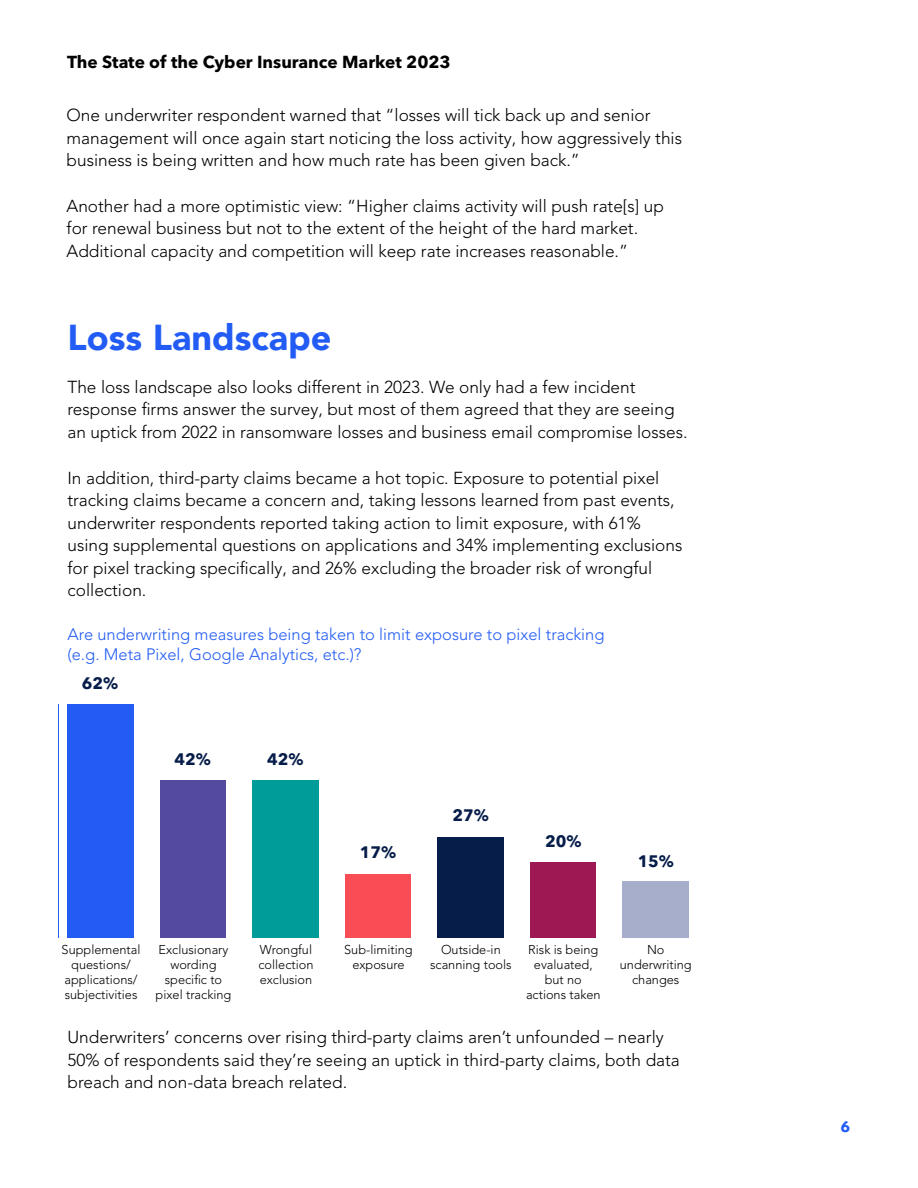
<style>
.page{position:relative;width:918px;height:1188px;background:#fff}
.page>*{position:absolute;margin:0;border:0;box-sizing:border-box;transform-origin:0 0}
.t1{font:900 36px "Avenir LT";color:#235cf4}
.t2{font:300 17.25px/22.5px "Avenir LT Pro";color:#000}
.t3{font:700 17.25px "Avenir Next LT Pro";color:#000}
.t4{font:300 16.5px/20.2px "Avenir LT Pro";color:#235cf4}
.t5{font:700 16.5px "Avenir Next LT Pro";color:#061c49}
.t6{font:700 15px "Avenir Next LT Pro";color:#235cf4}
.t7{font:300 12.75px/15px "Avenir LT Pro";color:#000;text-align:center}
</style>
<div class="page">
<div style="left:614px;top:881px;width:83px;height:57px;background:#a7aecc"></div>
<div style="left:521px;top:862px;width:83px;height:76px;background:#9e1853"></div>
<div style="left:429px;top:837px;width:83px;height:101px;background:#061c49"></div>
<div style="left:336px;top:875px;width:83px;height:63px;background:#f94d56"></div>
<div style="left:244px;top:780px;width:83px;height:158px;background:#009c99"></div>
<div style="left:151px;top:780px;width:84px;height:158px;background:#544b9e"></div>
<div style="left:59px;top:704px;width:83px;height:234px;background:#235cf3"></div>
<div style="left:59px;top:701px;width:8px;height:242px;background:#fff"></div>
<div style="left:134px;top:701px;width:25px;height:242px;background:#fff"></div>
<div style="left:226px;top:701px;width:26px;height:242px;background:#fff"></div>
<div style="left:319px;top:701px;width:26px;height:242px;background:#fff"></div>
<div style="left:411px;top:701px;width:26px;height:242px;background:#fff"></div>
<div style="left:504px;top:701px;width:26px;height:242px;background:#fff"></div>
<div style="left:597px;top:701px;width:25px;height:242px;background:#fff"></div>
<div style="left:689px;top:701px;width:8px;height:242px;background:#fff"></div>
<p class="t3" style="left:67px;top:51px;width:385px">The State of the Cyber Insurance Market 2023</p>
<p class="t2" style="left:67px;top:104px;width:617px">One underwriter respondent warned that “losses will tick back up and senior management will once again start noticing the loss activity, how aggressively this business is being written and how much rate has been given back.”</p>
<p class="t2" style="left:67px;top:195px;width:599px">Another had a more optimistic view: “Higher claims activity will push rate[s] up for renewal business but not to the extent of the height of the hard market.<br>Additional capacity and competition will keep rate increases reasonable.”</p>
<h1 class="t1" style="left:68px;top:315px;width:265px">Loss Landscape</h1>
<p class="t2" style="left:68px;top:376px;width:622px">The loss landscape also looks different in 2023. We only had a few incident response firms answer the survey, but most of them agreed that they are seeing an uptick from 2022 in ransomware losses and business email compromise losses.</p>
<p class="t2" style="left:68px;top:466px;width:616px">In addition, third-party claims became a hot topic. Exposure to potential pixel tracking claims became a concern and, taking lessons learned from past events, underwriter respondents reported taking action to limit exposure, with 61% using supplemental questions on applications and 34% implementing exclusions for pixel tracking specifically, and 26% excluding the broader risk of wrongful collection.</p>
<p class="t4" style="left:68px;top:624px;width:539px">Are underwriting measures being taken to limit exposure to pixel tracking (e.g. Meta Pixel, Google Analytics, etc.)?</p>
<p class="t5" style="left:82px;top:673px;width:38px">62%</p>
<p class="t5" style="left:175px;top:749px;width:38px">42%</p>
<p class="t5" style="left:267px;top:749px;width:38px">42%</p>
<p class="t5" style="left:360px;top:842px;width:38px">17%</p>
<p class="t5" style="left:452px;top:806px;width:38px">27%</p>
<p class="t5" style="left:545px;top:831px;width:38px">20%</p>
<p class="t5" style="left:638px;top:852px;width:38px">15%</p>
<p class="t7" style="left:62px;top:942px;width:80px">Supplemental questions/ applications/ subjectivities</p>
<p class="t7" style="left:156px;top:942px;width:77px">Exclusionary wording specific to pixel tracking</p>
<p class="t7" style="left:258px;top:942px;width:57px;text-align:justify">Wrongful collection exclusion</p>
<p class="t7" style="left:344px;top:942px;width:70px">Sub-limiting exposure</p>
<p class="t7" style="left:430px;top:942px;width:83px">Outside-in scanning tools</p>
<p class="t7" style="left:526px;top:942px;width:76px">Risk is being evaluated, but no actions taken</p>
<p class="t7" style="left:620px;top:942px;width:73px">No underwriting changes</p>
<p class="t2" style="left:68px;top:1026px;width:614px">Underwriters’ concerns over rising third-party claims aren’t unfounded – nearly<br>50% of respondents said they’re seeing an uptick in third-party claims, both data breach and non-data breach related.</p>
<p class="t6" style="left:841px;top:1117px;width:11px">6</p>
</div>
